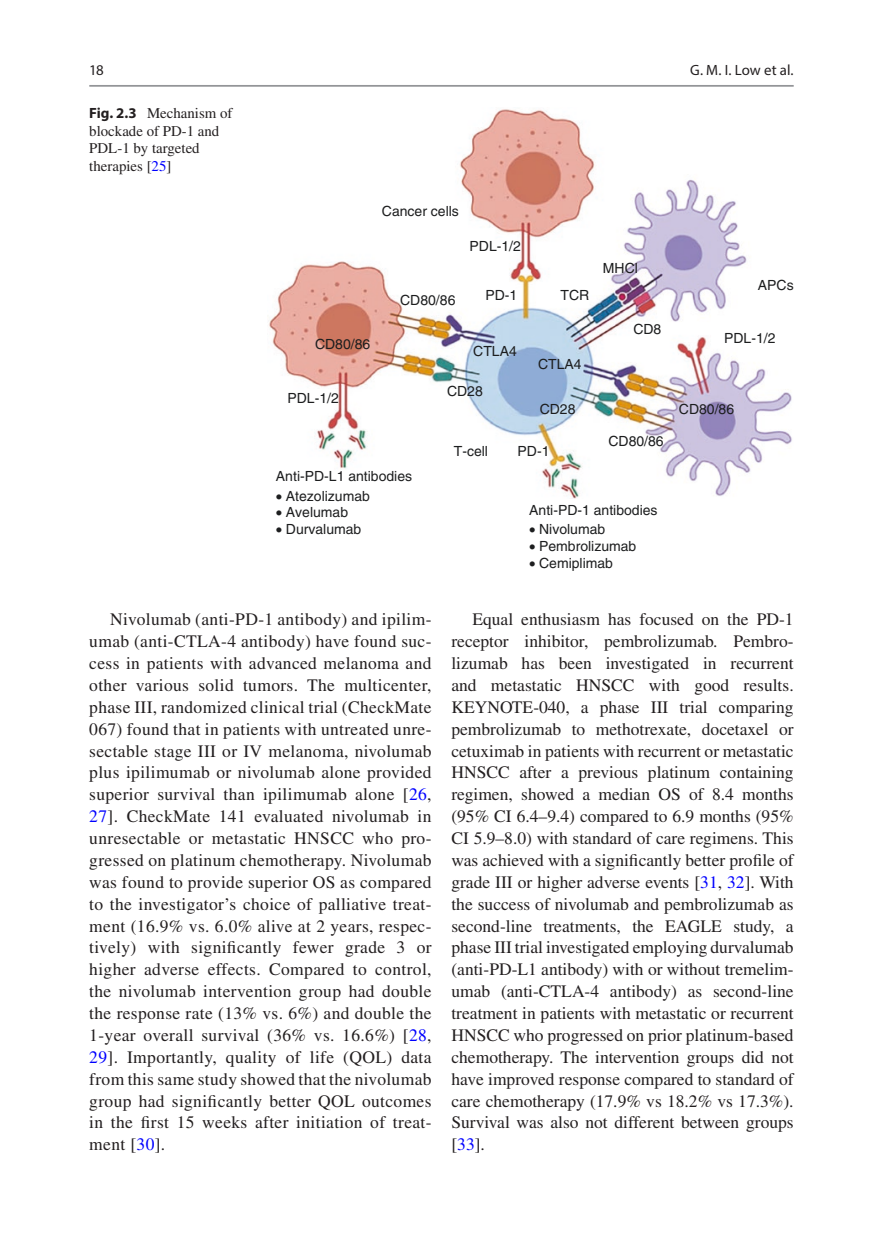
<style>
.page{position:relative;width:883px;height:1260px;background:#fff}
.page>*{position:absolute;margin:0;border:0;box-sizing:border-box;transform-origin:0 0}
.Text{font:17.5px/21.9px "Times LT Std";letter-spacing:.01em;color:#231f20;text-align:justify}
.t1{font:14.88px/17.5px "Times LT Std";color:#231f20}
.t2{font:14.88px "Myriad Pro";color:#231f20}
.t3{font:14px "Helvetica 3";color:#1d1e1f}
.s1{font-family:"Myriad Pro";font-weight:700}
.s2{color:#00f}
</style>
<div class="page">
<img style="left:269px;top:109px;width:523px;height:390px">
<hr style="left:89px;top:85px;width:705px;height:2px;background:#939598">
<p class="t2" style="left:89px;top:61px;width:16px">18</p>
<p class="t1" style="left:89px;top:104px;width:145px"><span class="s1">Fig. 2.3</span> Mechanism of blockade of PD-1 and<br>PDL-1 by targeted therapies [<span class="s2">25</span>]</p>
<p class="t2" style="left:690px;top:61px;width:105px">G. M. I. Low et al.</p>
<p class="t3" style="left:382px;top:203px;width:79px">Cancer cells</p>
<p class="t3" style="left:470px;top:238px;width:53px">PDL-1/2</p>
<p class="t3" style="left:315px;top:336px;width:57px">CD80/86</p>
<p class="t3" style="left:287px;top:390px;width:53px">PDL-1/2</p>
<p class="t3" style="left:400px;top:292px;width:57px">CD80/86</p>
<p class="t3" style="left:485px;top:287px;width:33px">PD-1</p>
<p class="t3" style="left:473px;top:343px;width:45px">CTLA4</p>
<p class="t3" style="left:447px;top:383px;width:37px">CD28</p>
<p class="t3" style="left:561px;top:287px;width:30px">TCR</p>
<p class="t3" style="left:538px;top:356px;width:45px">CTLA4</p>
<p class="t3" style="left:540px;top:401px;width:37px">CD28</p>
<p class="t3" style="left:454px;top:443px;width:36px">T-cell</p>
<p class="t3" style="left:518px;top:443px;width:33px">PD-1</p>
<p class="t3" style="left:603px;top:260px;width:36px">MHCl</p>
<p class="t3" style="left:633px;top:321px;width:29px">CD8</p>
<p class="t3" style="left:608px;top:433px;width:57px">CD80/86</p>
<p class="t3" style="left:276px;top:468px;width:138px">Anti-PD-L1 antibodies</p>
<p class="t3" style="left:276px;top:487px;width:95px">• Atezolizumab</p>
<p class="t3" style="left:276px;top:504px;width:74px">• Avelumab</p>
<p class="t3" style="left:276px;top:521px;width:87px">• Durvalumab</p>
<p class="t3" style="left:529px;top:502px;width:130px">Anti-PD-1 antibodies</p>
<p class="t3" style="left:529px;top:521px;width:78px">• Nivolumab</p>
<p class="t3" style="left:529px;top:538px;width:109px">• Pembrolizumab</p>
<p class="t3" style="left:529px;top:555px;width:85px">• Cemiplimab</p>
<p class="t3" style="left:758px;top:277px;width:37px">APCs</p>
<p class="t3" style="left:724px;top:330px;width:53px">PDL-1/2</p>
<p class="t3" style="left:679px;top:401px;width:57px">CD80/86</p>
<p class="Text" style="left:89px;top:608px;width:344px;text-indent:21px">Nivolumab (anti-PD-1 antibody) and ipilim&shy;umab (anti-CTLA-4 antibody) have found suc&shy;cess in patients with advanced melanoma and other various solid tumors. The multicenter, phase III, randomized clinical trial (CheckMate 067) found that in patients with untreated unre&shy;sectable stage III or IV melanoma, nivolumab plus ipilimumab or nivolumab alone provided superior survival than ipilimumab alone [<span class="s2">26</span>, <span class="s2">27</span>]. CheckMate 141 evaluated nivolumab in unresectable or metastatic HNSCC who pro&shy;gressed on platinum chemotherapy. Nivolumab was found to provide superior OS as compared to the investigator’s choice of palliative treat&shy;ment (16.9% vs. 6.0% alive at 2 years, respec&shy;tively) with significantly fewer grade 3 or higher adverse effects. Compared to control, the nivolumab intervention group had double the response rate (13% vs. 6%) and double the 1-year overall survival (36% vs. 16.6%) [<span class="s2">28</span>, <span class="s2">29</span>]. Importantly, quality of life (QOL) data from this same study showed that the nivolumab group had significantly better QOL outcomes in the first 15 weeks after initiation of treat&shy;ment [<span class="s2">30</span>].</p>
<p class="Text" style="left:451px;top:608px;width:344px;text-indent:21px">Equal enthusiasm has focused on the PD-1 receptor inhibitor, pembrolizumab. Pembro&shy;lizumab has been investigated in recurrent and metastatic HNSCC with good results.<br>KEYNOTE-040, a phase III trial comparing pembrolizumab to methotrexate, docetaxel or cetuximab in patients with recurrent or metastatic HNSCC after a previous platinum containing regimen, showed a median OS of 8.4 months (95% CI 6.4–9.4) compared to 6.9 months (95% CI 5.9–8.0) with standard of care regimens. This was achieved with a significantly better profile of grade III or higher adverse events [<span class="s2">31</span>, <span class="s2">32</span>]. With the success of nivolumab and pembrolizumab as second-line treatments, the EAGLE study, a phase III trial investigated employing durvalumab (anti-PD-L1 antibody) with or without tremelim&shy;umab (anti-CTLA-4 antibody) as second-line treatment in patients with metastatic or recurrent HNSCC who progressed on prior platinum-based chemotherapy. The intervention groups did not have improved response compared to standard of care chemotherapy (17.9% vs 18.2% vs 17.3%).<br>Survival was also not different between groups [<span class="s2">33</span>].</p>
</div>
